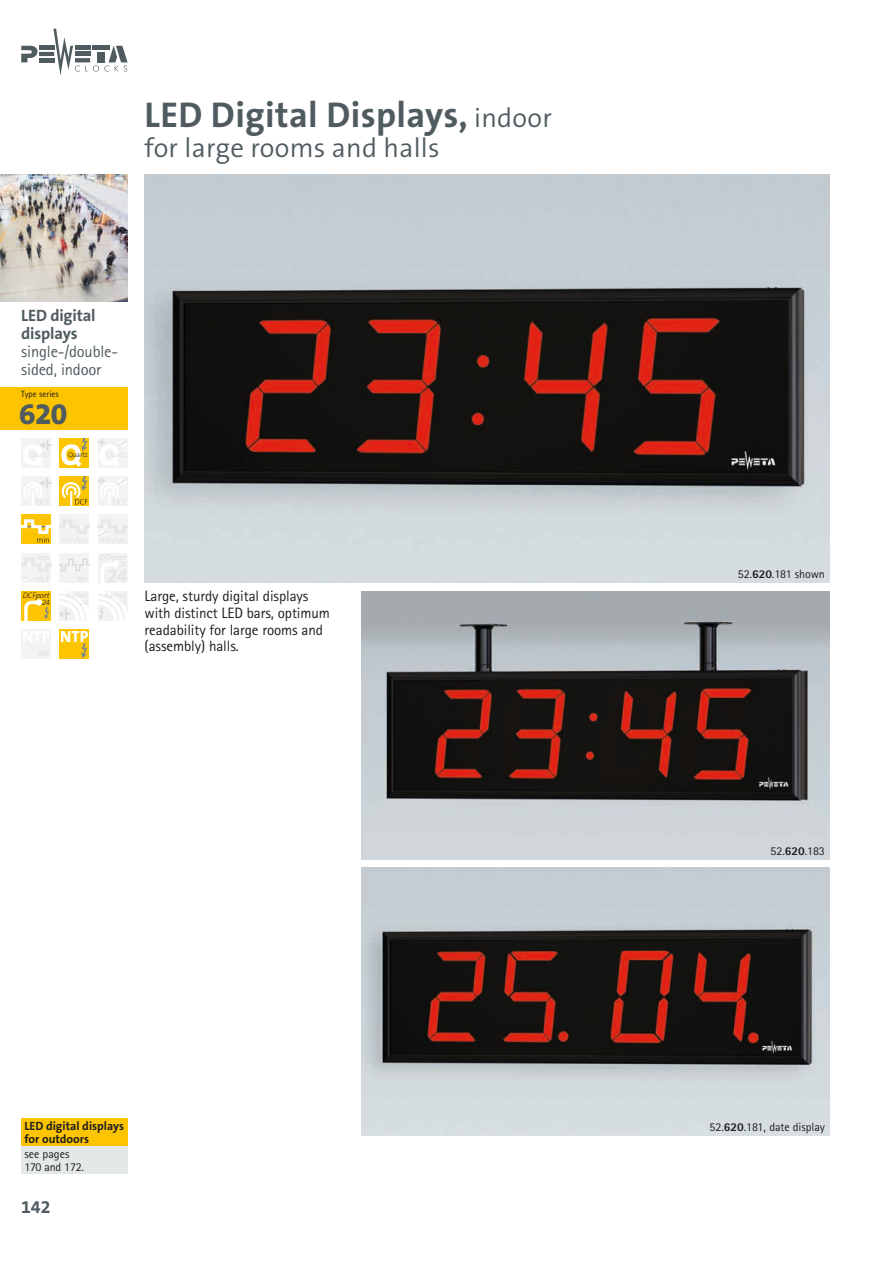
<style>
.page{position:relative;width:893px;height:1263px;background:#fff}
.page>*{position:absolute;margin:0;border:0;box-sizing:border-box;transform-origin:0 0}
.t1{font:700 36px "The Sans B W7";letter-spacing:.01em;color:#4f5b5f}
.t2{font:800 30px "The Sans B W8";color:#4f5b5f}
.t3{font:300 27px "The Sans B W4";letter-spacing:.01em;color:#4f5b5f}
.t4{font:700 18px "The Sans B W7";color:#4f5b5f}
.t5{font:16.5px/18px "Rotis Sans Serif Std";letter-spacing:-.01em;color:#4f5b5f}
.t6{font:700 16.5px/18px "The Sans B W7";letter-spacing:-.01em;color:#4f5b5f}
.t7{font:800 16.2px "The Sans B W8";color:#fff}
.t8{font:15px/16.5px "Rotis Sans Serif Std";letter-spacing:-.005em;color:#1d1d1b}
.t9{font:12px/12.8px "Rotis Sans Serif Std";letter-spacing:-.005em;color:#1d1d1b}
.t10{font:700 12px/12.8px "The Sans B W7";color:#1d1d1b}
.t11{font:9px "Rotis Sans Serif Std";color:#1d1d1b}
.t12{font:italic 300 7.95px/7.1px "The Sans B W3";letter-spacing:-.02em;color:#1d1d1b;text-align:right}
.t13{font:300 7.05px "The Sans B W3";letter-spacing:-.03em;color:#1d1d1b}
.s1{font-family:"The Sans B W4";font-weight:300;font-size:27px}
.s2{font-weight:800}
</style>
<div class="page">
<div style="left:98px;top:553px;width:30px;height:30px;background:#f3f3f3"></div>
<svg style="left:101px;top:563px;width:26px;height:20px"></svg>
<div style="left:112px;top:561px;width:7px;height:6px;background:#fff;border-radius:50%"></div>
<div style="left:60px;top:514px;width:29px;height:30px;background:#f3f3f3"></div>
<svg style="left:60px;top:520px;width:29px;height:23px"></svg>
<div style="left:21px;top:438px;width:30px;height:30px;background:#f3f3f3"></div>
<svg style="left:23px;top:440px;width:28px;height:26px"></svg>
<div style="left:21px;top:629px;width:30px;height:30px;background:#f3f3f3"></div>
<svg style="left:23px;top:632px;width:26px;height:10px"></svg>
<div style="left:98px;top:476px;width:30px;height:30px;background:#f3f3f3"></div>
<svg style="left:98px;top:478px;width:29px;height:28px"></svg>
<div style="left:98px;top:438px;width:30px;height:30px;background:#f3f3f3"></div>
<svg style="left:98px;top:439px;width:28px;height:27px"></svg>
<div style="left:21px;top:476px;width:30px;height:30px;background:#f3f3f3"></div>
<svg style="left:24px;top:478px;width:27px;height:28px"></svg>
<div style="left:21px;top:553px;width:30px;height:30px;background:#f3f3f3"></div>
<svg style="left:21px;top:558px;width:30px;height:23px"></svg>
<div style="left:98px;top:514px;width:30px;height:30px;background:#f3f3f3"></div>
<svg style="left:98px;top:520px;width:30px;height:24px"></svg>
<svg style="left:98px;top:591px;width:30px;height:30px"></svg>
<div style="left:60px;top:553px;width:29px;height:30px;background:#f3f3f3"></div>
<svg style="left:60px;top:558px;width:29px;height:13px"></svg>
<svg style="left:60px;top:591px;width:29px;height:30px"></svg>
<hr style="left:39px;top:46px;width:15px;height:4px;background:#4f5b5f">
<hr style="left:39px;top:52px;width:15px;height:4px;background:#4f5b5f">
<hr style="left:39px;top:58px;width:15px;height:4px;background:#4f5b5f">
<svg style="left:21px;top:46px;width:16px;height:16px"></svg>
<svg style="left:53px;top:29px;width:75px;height:46px"></svg>
<img style="left:0;top:174px;width:128px;height:128px">
<div style="left:0;top:387px;width:128px;height:42px;background:#fdc402"></div>
<div style="left:60px;top:438px;width:29px;height:30px;background:#fdc402"></div>
<svg style="left:61px;top:438px;width:26px;height:29px"></svg>
<svg style="left:60px;top:476px;width:29px;height:30px"></svg>
<svg style="left:62px;top:476px;width:26px;height:30px"></svg>
<div style="left:21px;top:591px;width:30px;height:30px;background:#fdc402"></div>
<svg style="left:24px;top:599px;width:25px;height:22px"></svg>
<div style="left:60px;top:629px;width:29px;height:30px;background:#fdc402"></div>
<svg style="left:81px;top:643px;width:6px;height:15px"></svg>
<div style="left:21px;top:1118px;width:107px;height:28px;background:#fdc402"></div>
<div style="left:21px;top:1146px;width:107px;height:28px;background:#e4e8e9"></div>
<img style="left:145px;top:174px;width:684px;height:409px">
<img style="left:361px;top:591px;width:468px;height:268px">
<img style="left:361px;top:867px;width:468px;height:268px">
<div style="left:21px;top:514px;width:30px;height:30px;background:#fdc402"></div>
<svg style="left:21px;top:519px;width:30px;height:24px"></svg>
<h1 class="t1" style="left:145px;top:91px;width:409px">LED Digital Displays, <span class="s1">indoor</span></h1>
<h3 class="t3" style="left:145px;top:130px;width:297px">for large rooms and halls</h3>
<p class="t6" style="left:21px;top:306px;width:76px">LED digital displays</p>
<p class="t5" style="left:21px;top:342px;width:98px">single-/double&shy;sided, indoor</p>
<p class="t11" style="left:21px;top:389px;width:39px">Type series</p>
<h2 class="t2" style="left:19px;top:395px;width:50px">620</h2>
<p class="t13" style="left:68px;top:450px;width:21px">Quartz</p>
<p class="t12" style="left:23px;top:592px;width:29px">DCFport<br>24</p>
<p class="t7" style="left:60px;top:626px;width:30px">NTP</p>
<p class="t8" style="left:145px;top:588px;width:187px">Large, sturdy digital displays with distinct LED bars, optimum readability for large rooms and (assembly) halls.</p>
<p class="t10" style="left:24px;top:1120px;width:101px">LED digital displays for outdoors</p>
<p class="t9" style="left:24px;top:1147px;width:61px">see pages<br>170 and 172.</p>
<p class="t4" style="left:21px;top:1195px;width:31px">142</p>
<p class="t9" style="left:738px;top:568px;width:89px">52.<span class="s2">620</span>.181 shown</p>
<p class="t9" style="left:771px;top:844px;width:56px">52.<span class="s2">620</span>.183</p>
<p class="t9" style="left:710px;top:1121px;width:117px">52.<span class="s2">620</span>.181, date display</p>
</div>
